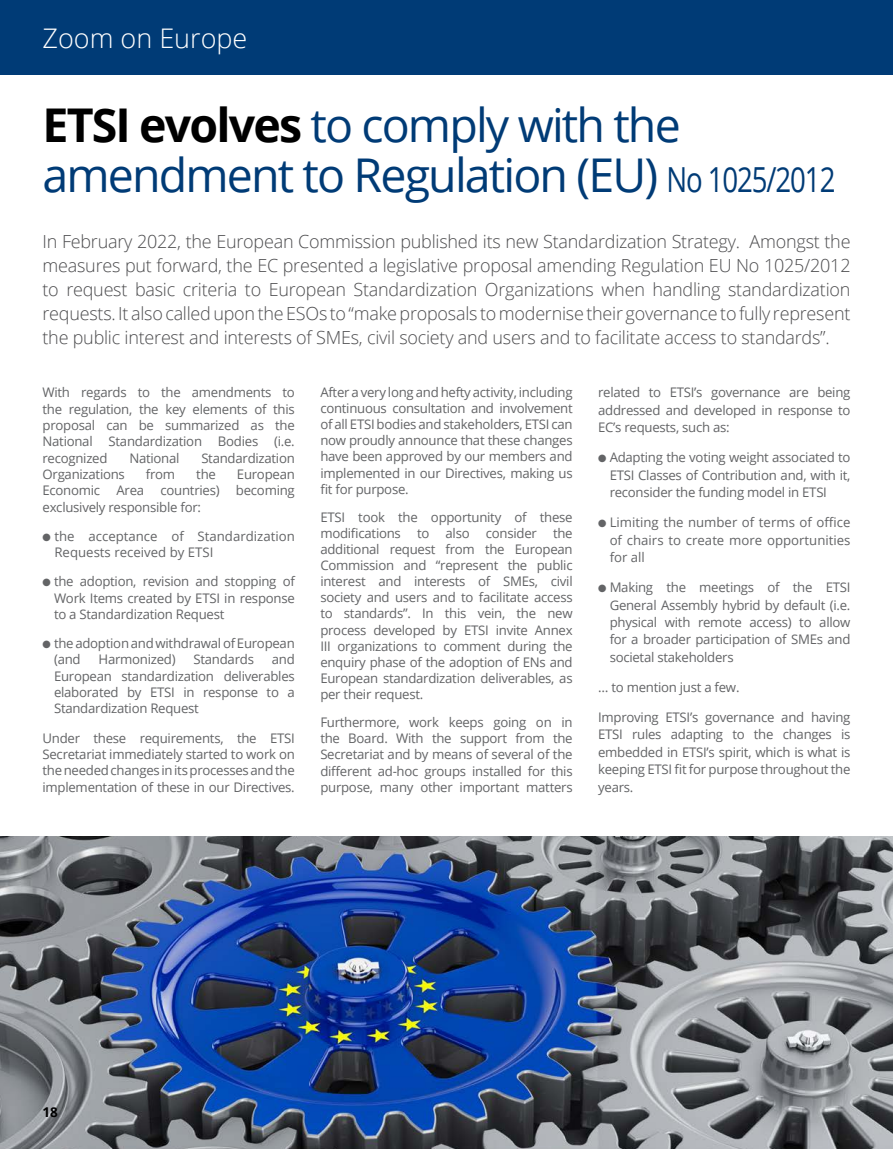
<style>
.page{position:relative;width:893px;height:1149px;background:#fff}
.page>*{position:absolute;margin:0;border:0;box-sizing:border-box;transform-origin:0 0}
.P_18_Zoom_H2_Titre{font:46.5px/49.5px "Open Sans";letter-spacing:-.04em;color:#003b76}
.P_18_Zoom_H1{font:300 27px "Open Sans";color:#fff}
.t1{font:300 18px/24px "Open Sans";letter-spacing:-.015em;color:#4d4d4f;text-align:justify}
.t2{font:700 13.5px "Open Sans";color:#000}
.t3{font:13.2px/16px "Open Sans";letter-spacing:-.02em;color:#636466;text-align:justify}
.t4{font:13.2px/16.4px "Open Sans";color:#636466}
.s1{font-weight:700;color:#000}
.s2{font-size:34.5px}
</style>
<div class="page">
<img style="left:0;top:836px;width:893px;height:312px">
<div style="left:0;top:0;width:893px;height:74px;background:#003b76"></div>
<h1 class="P_18_Zoom_H1" style="left:43px;top:20px;width:206px">Zoom on Europe</h1>
<h2 class="P_18_Zoom_H2_Titre" style="left:43px;top:99px;width:794px"><span class="s1">ETSI evolves</span> to comply with the amendment to Regulation (EU) <span class="s2">No 1025/2012</span></h2>
<p class="t1" style="left:43px;top:229px;width:810px">In February 2022, the European Commission published its new Standardization Strategy. Amongst the measures put forward, the EC presented a legislative proposal amending Regulation EU No 1025/2012 to request basic criteria to European Standardization Organizations when handling standardization requests. It also called upon the ESOs to “make proposals to modernise their governance to fully represent the public interest and interests of SMEs, civil society and users and to facilitate access to standards”.</p>
<p class="t3" style="left:43px;top:384px;width:254px">With regards to the amendments to the regulation, the key elements of this proposal can be summarized as the National Standardization Bodies (i.e. recognized</p>
<p class="t3" style="left:129px;top:449px;width:52px">National</p>
<p class="t3" style="left:201px;top:449px;width:95px">Standardization</p>
<p class="t3" style="left:43px;top:465px;width:84px">Organizations</p>
<p class="t3" style="left:146px;top:465px;width:31px">from</p>
<p class="t3" style="left:196px;top:465px;width:21px">the</p>
<p class="t3" style="left:43px;top:465px;width:254px;text-indent:194px">European Economic Area countries) becoming exclusively responsible for:</p>
<p class="t4" style="left:54px;top:527px;width:242px;text-indent:-12px">● the acceptance of Standardization<br>Requests received by ETSI</p>
<p class="t3" style="left:54px;top:572px;width:242px;text-indent:-11px">● the adoption, revision and stopping of Work Items created by ETSI in response to a Standardization Request</p>
<p class="t3" style="left:54px;top:634px;width:242px;text-indent:-11px">● the adoption and withdrawal of European (and</p>
<p class="t3" style="left:54px;top:651px;width:242px;text-indent:218px">and European standardization deliverables elaborated by ETSI in response to a Standardization Request</p>
<p class="t3" style="left:43px;top:729px;width:254px">Under these requirements, the ETSI Secretariat immediately started to work on the needed changes in its processes and the implementation of these in our Directives.</p>
<p class="t3" style="left:99px;top:651px;width:79px">Harmonized)</p>
<p class="t3" style="left:194px;top:651px;width:62px">Standards</p>
<p class="t3" style="left:320px;top:384px;width:254px">After a very long and hefty activity, including continuous consultation and involvement of all ETSI bodies and stakeholders, ETSI can now proudly announce that these changes have been approved by our members and implemented in our Directives, making us fit for purpose.</p>
<p class="t3" style="left:320px;top:509px;width:254px">ETSI took the opportunity of these modifications to also consider the additional request from the European Commission and “represent the public interest and interests of SMEs, civil society and users and to facilitate access to standards”. In this vein, the new process developed by ETSI invite Annex III organizations to comment during the enquiry phase of the adoption of ENs and European standardization deliverables, as per their request.</p>
<p class="t3" style="left:320px;top:714px;width:254px">Furthermore, work keeps going on in the Board. With the support from the Secretariat and by means of several of the different ad-hoc groups installed for this purpose, many other important matters</p>
<p class="t3" style="left:598px;top:383px;width:254px;line-height:17.4px">related to ETSI’s governance are being addressed and developed in response to EC’s requests, such as:</p>
<p class="t3" style="left:610px;top:448px;width:242px;line-height:17.4px;text-indent:-11px">● Adapting the voting weight associated to ETSI Classes of Contribution and, with it, reconsider the funding model in ETSI</p>
<p class="t3" style="left:610px;top:513px;width:242px;line-height:17.4px;text-indent:-11px">● Limiting the number of terms of office of chairs to create more opportunities for all</p>
<p class="t3" style="left:610px;top:578px;width:242px;line-height:17.4px;text-indent:-11px">● Making the meetings of the ETSI General Assembly hybrid by default (i.e. physical with remote access) to allow for a broader participation of SMEs and societal stakeholders</p>
<p class="t3" style="left:598px;top:678px;width:143px">… to mention just a few.</p>
<p class="t3" style="left:598px;top:708px;width:254px;line-height:17.4px">Improving ETSI’s governance and having ETSI rules adapting to the changes is embedded in ETSI’s spirit, which is what is keeping ETSI fit for purpose throughout the years.</p>
<p class="t2" style="left:43px;top:1101px;width:17px">18</p>
</div>
